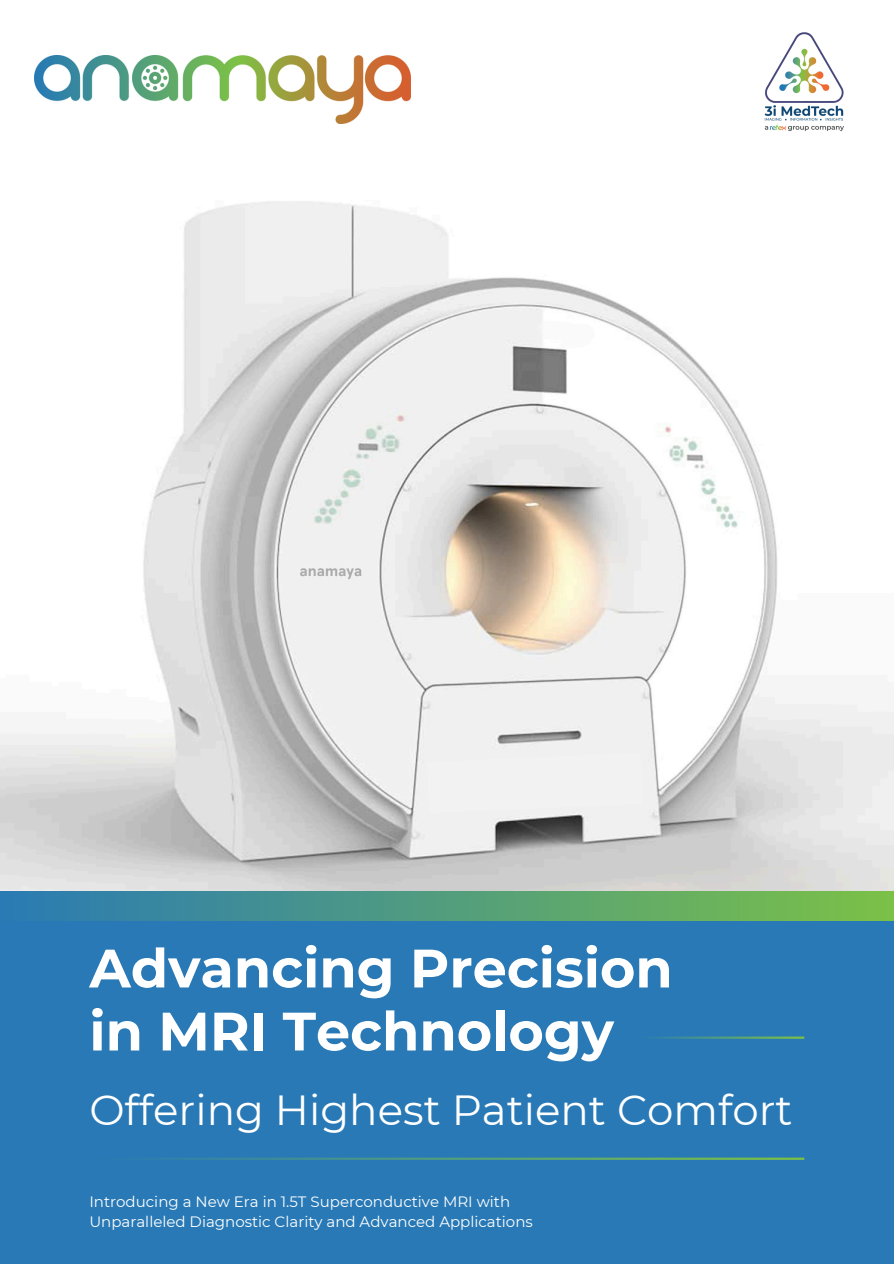
<style>
.page{position:relative;width:894px;height:1264px;background:#fff}
.page>*{position:absolute;margin:0;border:0;box-sizing:border-box;transform-origin:0 0}
.t1{font:700 54px/63px "Montserrat";color:#fff}
.t2{font:42px "Montserrat";color:#fff}
.t3{font:15px/20.2px "Montserrat";color:#fff}
</style>
<div class="page">
<img style="left:0;top:201px;width:893px;height:690px">
<div style="left:0;top:891px;width:893px;height:372px;background:#2879b6"></div>
<hr style="left:89px;top:1157px;width:715px;height:2px;background:#fff">
<div style="left:0;top:891px;width:893px;height:29px;background:linear-gradient(to right,#2a7bb4,#7bc047)"></div>
<img style="left:764px;top:32px;width:80px;height:99px">
<img style="left:34px;top:55px;width:376px;height:68px">
<hr style="left:638px;top:1036px;width:166px;height:2px;background:#fff">
<div style="left:426px;top:752px;width:216px;height:61px;background:#f2f2f2"></div>
<h1 class="t1" style="left:89px;top:936px;width:584px">Advancing Precision in MRI Technology</h1>
<p class="t2" style="left:89px;top:1083px;width:704px">Offering Highest Patient Comfort</p>
<h2 class="t3" style="left:89px;top:1191px;width:445px">Introducing a New Era in 1.5T Superconductive MRI with<br>Unparalleled Diagnostic Clarity and Advanced Applications</h2>
</div>
